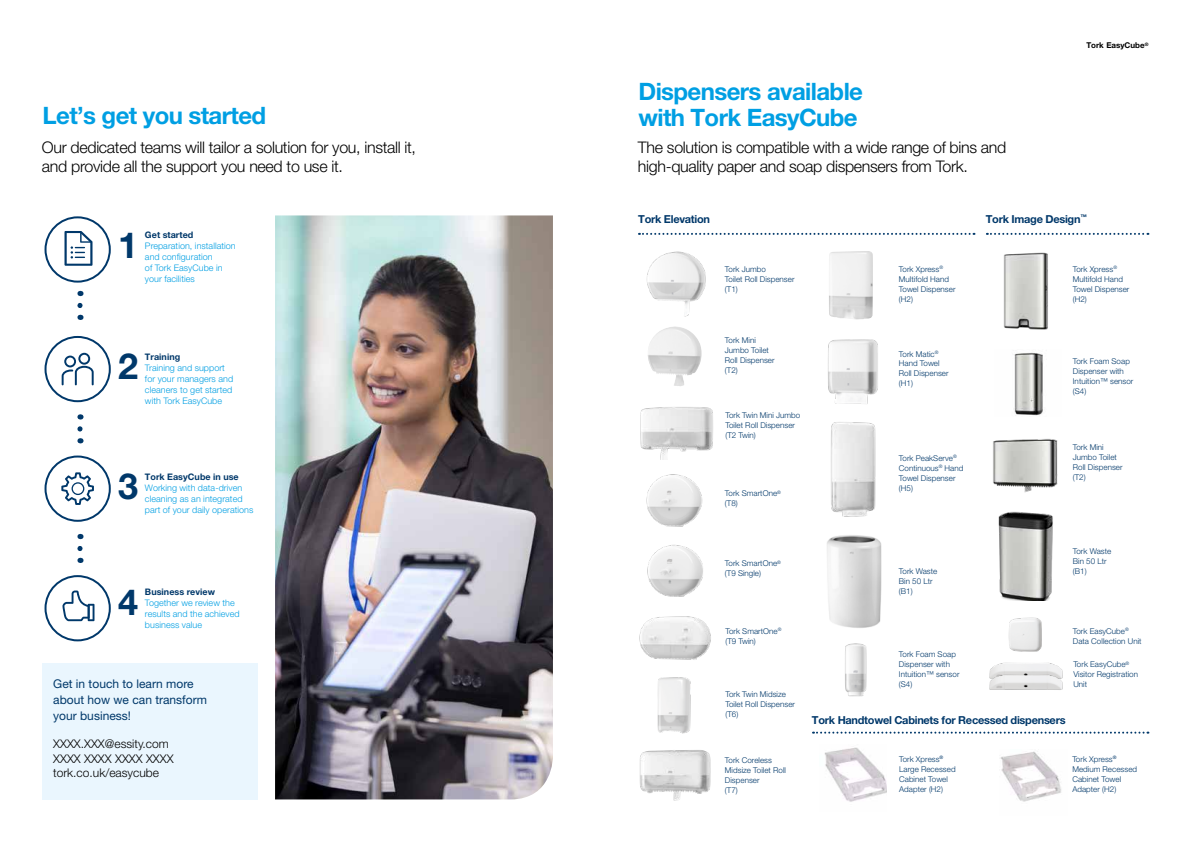
<style>
.page{position:relative;width:1191px;height:842px;background:#fff}
.page>*{position:absolute;margin:0;border:0;box-sizing:border-box;transform-origin:0 0}
.t1{font:700 36px "Helvetica Neue LT Pro";color:#00386a}
.t2{font:700 24px/26px "Helvetica Neue LT Pro";letter-spacing:-.025em;color:#009fe3}
.t3{font:300 16px/19px "Helvetica Neue LT Pro";letter-spacing:-.02em;color:#000}
.t4{font:12px/16px "Helvetica Neue LT Pro";color:#00386a}
.t5{font:300 12px/14.4px "Helvetica Neue LT Pro";color:#000}
.t6{font:700 11px "Helvetica Neue LT Pro";letter-spacing:-.025em;color:#00386a}
.t7{font:300 9px/11px "Helvetica Neue LT Pro";letter-spacing:.005em;color:#009fe3}
.t8{font:700 9px "Helvetica Neue LT Pro";letter-spacing:.005em;color:#00386a}
.t9{font:300 8px/10px "Helvetica Neue LT Pro";letter-spacing:.005em;color:#00386a}
.t10{font:700 8px "Helvetica Neue LT Pro";color:#000}
</style>
<div class="page">
<img style="left:275px;top:215px;width:278px;height:584px">
<img style="left:998px;top:511px;width:55px;height:89px">
<div style="left:45px;top:455px;width:66px;height:67px;border:2px solid #00386a;border-radius:50%"></div>
<div style="left:45px;top:575px;width:66px;height:66px;border:2px solid #00386a;border-radius:50%"></div>
<div style="left:45px;top:216px;width:66px;height:67px;border:2px solid #00386a;border-radius:50%"></div>
<div style="left:45px;top:336px;width:66px;height:66px;border:2px solid #00386a;border-radius:50%"></div>
<svg style="left:64px;top:231px;width:28px;height:35px"></svg>
<svg style="left:62px;top:590px;width:32px;height:31px"></svg>
<svg style="left:77px;top:548px;width:6px;height:15px"></svg>
<svg style="left:77px;top:429px;width:6px;height:14px"></svg>
<svg style="left:77px;top:305px;width:6px;height:15px"></svg>
<svg style="left:62px;top:353px;width:32px;height:32px"></svg>
<svg style="left:639px;top:233px;width:335px;height:2px"></svg>
<svg style="left:987px;top:233px;width:161px;height:2px"></svg>
<svg style="left:813px;top:732px;width:335px;height:2px"></svg>
<div style="left:43px;top:663px;width:215px;height:137px;background:#eaf6fe"></div>
<svg style="left:61px;top:472px;width:33px;height:33px"></svg>
<img style="left:829px;top:251px;width:44px;height:69px">
<img style="left:1014px;top:352px;width:29px;height:64px">
<img style="left:845px;top:643px;width:22px;height:54px">
<img style="left:828px;top:339px;width:50px;height:65px">
<img style="left:646px;top:251px;width:60px;height:65px">
<img style="left:640px;top:407px;width:73px;height:53px">
<img style="left:993px;top:439px;width:65px;height:54px">
<img style="left:647px;top:544px;width:56px;height:51px">
<img style="left:646px;top:474px;width:57px;height:53px">
<img style="left:639px;top:595px;width:72px;height:65px">
<img style="left:1003px;top:252px;width:45px;height:78px">
<img style="left:648px;top:326px;width:38px;height:60px">
<img style="left:831px;top:422px;width:45px;height:95px">
<img style="left:639px;top:750px;width:72px;height:51px">
<img style="left:989px;top:663px;width:73px;height:11px">
<img style="left:989px;top:674px;width:73px;height:16px">
<img style="left:1008px;top:617px;width:34px;height:34px">
<img style="left:824px;top:747px;width:62px;height:55px">
<img style="left:1000px;top:751px;width:61px;height:51px">
<img style="left:827px;top:535px;width:54px;height:93px">
<img style="left:657px;top:677px;width:34px;height:57px">
<h2 class="t2" style="left:43px;top:102px;width:225px">Let’s get you started</h2>
<h2 class="t2" style="left:638px;top:78px;width:226px">Dispensers available with Tork EasyCube</h2>
<h3 class="t3" style="left:42px;top:138px;width:375px">Our dedicated teams will tailor a solution for you, install it, and provide all the support you need to use it.</h3>
<h3 class="t3" style="left:638px;top:138px;width:370px">The solution is compatible with a wide range of bins and high-quality paper and soap dispensers from Tork.</h3>
<p class="t10" style="left:1086px;top:40px;width:64px">Tork EasyCube<sup>®</sup></p>
<h1 class="t1" style="left:118px;top:223px;width:22px">1</h1>
<p class="t8" style="left:145px;top:230px;width:50px">Get started</p>
<p class="t7" style="left:145px;top:241px;width:92px">Preparation, installation and configuration<br>of Tork EasyCube in your facilities</p>
<h1 class="t1" style="left:118px;top:344px;width:22px">2</h1>
<p class="t8" style="left:145px;top:351px;width:37px">Training</p>
<p class="t7" style="left:145px;top:362px;width:90px">Training and support for your managers and cleaners to get started with Tork EasyCube</p>
<p class="t8" style="left:145px;top:471px;width:95px">Tork EasyCube in use</p>
<p class="t7" style="left:145px;top:482px;width:110px">Working with data-driven cleaning as an integrated part of your daily operations</p>
<h1 class="t1" style="left:118px;top:464px;width:22px">3</h1>
<p class="t8" style="left:145px;top:586px;width:72px">Business review</p>
<p class="t7" style="left:145px;top:597px;width:96px">Together we review the results and the achieved business value</p>
<h1 class="t1" style="left:118px;top:580px;width:22px">4</h1>
<h3 class="t4" style="left:53px;top:675px;width:155px">Get in touch to learn more about how we can transform your business!</h3>
<h3 class="t5" style="left:53px;top:736px;width:122px">XXXX.XXX@essity.com<br>XXXX XXXX XXXX XXXX tork.co.uk/easycube</h3>
<h3 class="t6" style="left:638px;top:213px;width:73px">Tork Elevation</h3>
<h3 class="t6" style="left:985px;top:212px;width:102px">Tork Image Design<sup>™</sup></h3>
<p class="t9" style="left:725px;top:264px;width:71px">Tork Jumbo<br>Toilet Roll Dispenser (T1)</p>
<p class="t9" style="left:725px;top:335px;width:51px">Tork Mini<br>Jumbo Toilet<br>Roll Dispenser (T2)</p>
<p class="t9" style="left:725px;top:410px;width:76px">Tork Twin Mini Jumbo<br>Toilet Roll Dispenser (T2 Twin)</p>
<p class="t9" style="left:725px;top:488px;width:58px">Tork SmartOne<sup>® </sup>(T8)</p>
<p class="t9" style="left:899px;top:264px;width:58px">Tork Xpress<sup>®<br></sup>Multifold Hand<br>Towel Dispenser (H2)</p>
<p class="t9" style="left:899px;top:348px;width:51px">Tork Matic<sup>®<br></sup>Hand Towel<br>Roll Dispenser (H1)</p>
<p class="t9" style="left:899px;top:453px;width:66px">Tork PeakServe<sup>®<br></sup>Continuous<sup>®</sup> Hand<br>Towel Dispenser (H5)</p>
<p class="t9" style="left:1072px;top:264px;width:58px">Tork Xpress<sup>®<br></sup>Multifold Hand<br>Towel Dispenser (H2)</p>
<p class="t9" style="left:1072px;top:356px;width:62px">Tork Foam Soap<br>Dispenser with<br>Intuition™ sensor (S4)</p>
<p class="t9" style="left:1072px;top:442px;width:51px">Tork Mini<br>Jumbo Toilet<br>Roll Dispenser (T2)</p>
<p class="t9" style="left:725px;top:558px;width:58px">Tork SmartOne<sup>® </sup>(T9 Single)</p>
<p class="t9" style="left:725px;top:626px;width:58px">Tork SmartOne<sup>® </sup>(T9 Twin)</p>
<p class="t9" style="left:725px;top:689px;width:71px">Tork Twin Midsize<br>Toilet Roll Dispenser (T6)</p>
<p class="t9" style="left:725px;top:755px;width:63px">Tork Coreless<br>Midsize Toilet Roll<br>Dispenser<br>(T7)</p>
<p class="t9" style="left:899px;top:566px;width:40px">Tork Waste<br>Bin 50 Ltr (B1)</p>
<p class="t9" style="left:899px;top:649px;width:62px">Tork Foam Soap<br>Dispenser with<br>Intuition™ sensor (S4)</p>
<p class="t9" style="left:1072px;top:546px;width:40px">Tork Waste<br>Bin 50 Ltr (B1)</p>
<p class="t9" style="left:1072px;top:626px;width:70px">Tork EasyCube<sup>®<br></sup>Data Collection Unit</p>
<p class="t9" style="left:1073px;top:659px;width:66px">Tork EasyCube<sup>®<br></sup>Visitor Registration<br>Unit</p>
<h3 class="t6" style="left:812px;top:713px;width:255px">Tork Handtowel Cabinets for Recessed dispensers</h3>
<p class="t9" style="left:899px;top:754px;width:58px">Tork Xpress<sup>®<br></sup>Large Recessed<br>Cabinet Towel<br>Adapter (H2)</p>
<p class="t9" style="left:1072px;top:754px;width:66px">Tork Xpress<sup>®<br></sup>Medium Recessed<br>Cabinet Towel<br>Adapter (H2)</p>
</div>
